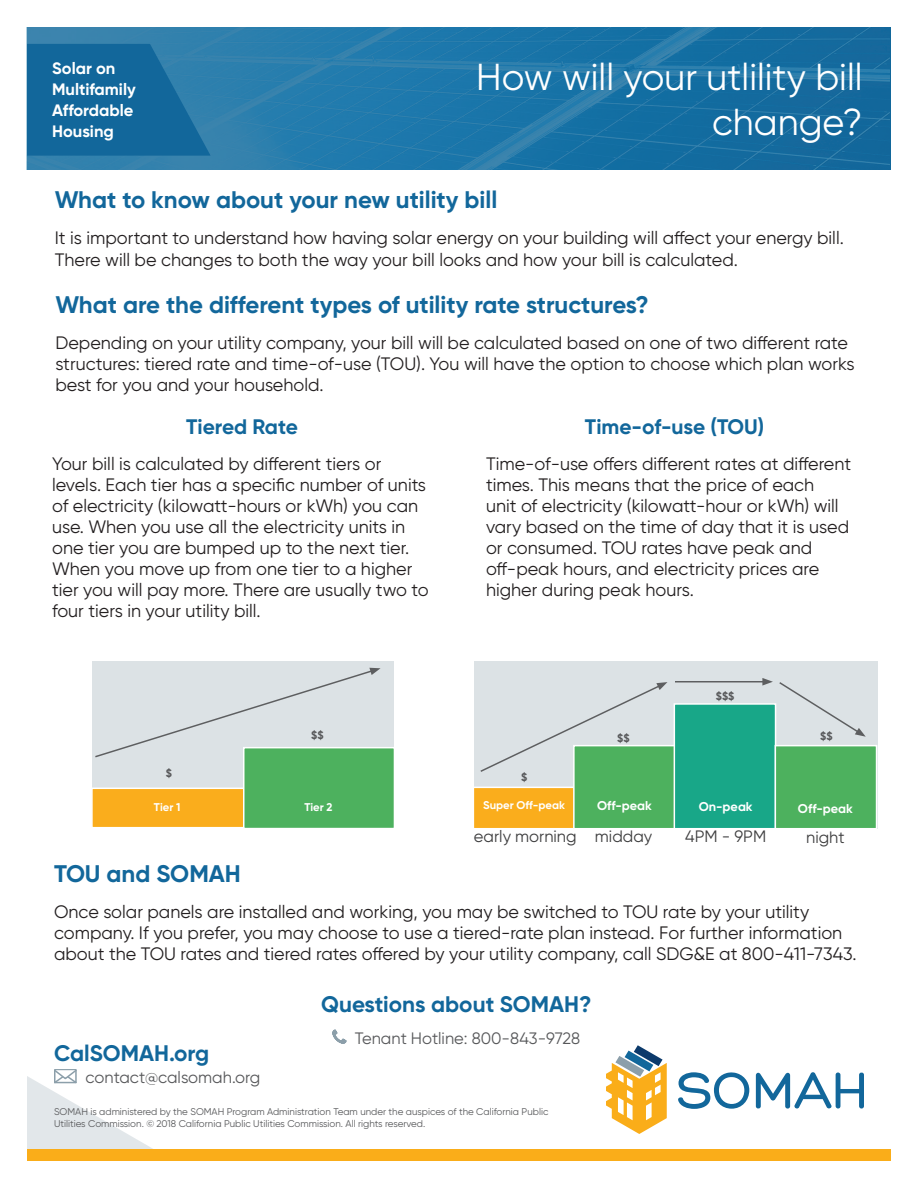
<style>
.page{position:relative;width:918px;height:1188px;background:#fff}
.page>*{position:absolute;margin:0;border:0;box-sizing:border-box;transform-origin:0 0}
.Header_Title{font:37.5px/45px "Gilroy";color:#fff;text-align:right}
.Body{font:700 24px "Gilroy";color:#12679b}
.t1{font:700 22.5px "Gilroy";color:#12679b}
.Body-2{font:700 21px "Gilroy";letter-spacing:-.005em;color:#12679b}
.Body-3{font:18px/21px "Gilroy";color:#231f20}
.t2{font:16.5px "Gilroy";color:#57585a}
.Header_SOMAH_name{font:700 16.5px/21px "Gilroy";color:#fff}
.Bullets_-_checkmark{font:16.5px "Gilroy";color:#3e3e3f}
.Bullets_-_checkmark-2{font:700 12.75px "Gilroy";color:#fff}
.Bullets_-_checkmark-3{font:700 11.25px "Gilroy";color:#fff}
.Bullets_-_checkmark-4{font:700 11.25px "Gilroy";color:#57585a}
.Footer_Disclaimer{font:9.75px/12px "Gilroy";color:#57585a}
</style>
<div class="page">
<img style="left:27px;top:27px;width:863px;height:143px">
<svg style="left:678px;top:1072px;width:71px;height:37px"></svg>
<svg style="left:756px;top:1072px;width:108px;height:37px"></svg>
<svg style="left:606px;top:1045px;width:61px;height:89px"></svg>
<div style="left:27px;top:1150px;width:864px;height:11px;background:#faad19"></div>
<svg style="left:27px;top:44px;width:184px;height:112px;background:#176b9e"></svg>
<svg style="left:27px;top:1069px;width:146px;height:81px"></svg>
<svg style="left:332px;top:1030px;width:14px;height:14px"></svg>
<div style="left:92px;top:662px;width:302px;height:166px;background:#dce2e5"></div>
<div style="left:91px;top:788px;width:155px;height:40px;background:#faad1c;border:2px solid #fff"></div>
<div style="left:243px;top:747px;width:152px;height:82px;background:#4db15e;border:2px solid #fff"></div>
<svg style="left:95px;top:668px;width:286px;height:91px"></svg>
<div style="left:474px;top:662px;width:403px;height:167px;background:#dce2e5"></div>
<div style="left:473px;top:787px;width:102px;height:42px;background:#faad1c;border:2px solid #fff"></div>
<div style="left:573px;top:745px;width:103px;height:84px;background:#4db15e;border:2px solid #fff"></div>
<div style="left:674px;top:703px;width:102px;height:126px;background:#18a788;border:2px solid #fff"></div>
<div style="left:775px;top:745px;width:102px;height:84px;background:#4db15e;border:2px solid #fff"></div>
<svg style="left:480px;top:682px;width:187px;height:91px"></svg>
<hr style="left:675px;top:681px;width:90px;height:1px;background:#3e3e3f">
<svg style="left:762px;top:678px;width:104px;height:59px"></svg>
<p class="Header_SOMAH_name" style="left:52px;top:58px;width:85px">Solar on<br>Multifamily<br>Affordable<br>Housing</p>
<p class="Header_Title" style="left:476px;top:54px;width:388px">How will your utlility bill change?</p>
<p class="Body" style="left:55px;top:185px;width:444px">What to know about your new utility bill</p>
<p class="Body-3" style="left:55px;top:227px;width:791px;line-height:21.6px">It is important to understand how having solar energy on your building will affect your energy bill.<br>There will be changes to both the way your bill looks and how your bill is calculated.</p>
<p class="Body" style="left:56px;top:289px;width:595px">What are the different types of utility rate structures?</p>
<p class="Body-3" style="left:56px;top:332px;width:801px">Depending on your utility company, your bill will be calculated based on one of two different rate structures: tiered rate and time-of-use (TOU). You will have the option to choose which plan works best for you and your household.</p>
<p class="Body-2" style="left:186px;top:414px;width:113px">Tiered Rate</p>
<p class="Body-3" style="left:52px;top:453px;width:378px">Your bill is calculated by different tiers or levels. Each tier has a specific number of units of electricity (kilowatt-hours or kWh) you can use. When you use all the electricity units in one tier you are bumped up to the next tier.<br>When you move up from one tier to a higher tier you will pay more. There are usually two to four tiers in your utility bill.</p>
<p class="Body-2" style="left:585px;top:414px;width:181px">Time-of-use (TOU)</p>
<p class="Body-3" style="left:486px;top:453px;width:367px">Time-of-use offers different rates at different times. This means that the price of each<br>unit of electricity (kilowatt-hour or kWh) will vary based on the time of day that it is used or consumed. TOU rates have peak and off-peak hours, and electricity prices are higher during peak hours.</p>
<p class="Bullets_-_checkmark-4" style="left:716px;top:689px;width:20px">$$$</p>
<p class="Bullets_-_checkmark-4" style="left:311px;top:728px;width:14px">$$</p>
<p class="Bullets_-_checkmark-4" style="left:617px;top:731px;width:14px">$$</p>
<p class="Bullets_-_checkmark-4" style="left:820px;top:729px;width:14px">$$</p>
<p class="Bullets_-_checkmark-4" style="left:166px;top:766px;width:8px">$</p>
<p class="Bullets_-_checkmark-4" style="left:521px;top:770px;width:8px">$</p>
<p class="Bullets_-_checkmark-3" style="left:154px;top:801px;width:28px">Tier 1</p>
<p class="Bullets_-_checkmark-3" style="left:304px;top:801px;width:30px">Tier 2</p>
<p class="Bullets_-_checkmark-3" style="left:483px;top:798px;width:83px">Super Off-peak</p>
<p class="Bullets_-_checkmark-2" style="left:597px;top:798px;width:56px">Off-peak</p>
<p class="Bullets_-_checkmark-2" style="left:699px;top:798px;width:55px">On-peak</p>
<p class="Bullets_-_checkmark-2" style="left:798px;top:800px;width:56px">Off-peak</p>
<p class="Bullets_-_checkmark" style="left:474px;top:826px;width:104px">early morning</p>
<p class="Bullets_-_checkmark" style="left:595px;top:826px;width:59px">midday</p>
<p class="Bullets_-_checkmark" style="left:685px;top:826px;width:83px">4PM - 9PM</p>
<p class="Bullets_-_checkmark" style="left:806px;top:827px;width:40px">night</p>
<p class="Body" style="left:54px;top:859px;width:188px">TOU and SOMAH</p>
<p class="Body-3" style="left:54px;top:901px;width:804px">Once solar panels are installed and working, you may be switched to TOU rate by your utility company. If you prefer, you may choose to use a tiered-rate plan instead. For further information about the TOU rates and tiered rates offered by your utility company, call SDG&amp;E at 800-411-7343.</p>
<p class="t1" style="left:54px;top:1039px;width:157px">CalSOMAH.org</p>
<p class="t2" style="left:85px;top:1067px;width:176px">contact@calsomah.org</p>
<p class="t1" style="left:321px;top:990px;width:272px">Questions about SOMAH?</p>
<p class="t2" style="left:355px;top:1028px;width:227px">Tenant Hotline: 800-843-9728</p>
<p class="Footer_Disclaimer" style="left:54px;top:1105px;width:496px">SOMAH is administered by the SOMAH Program Administration Team under the auspices of the California Public<br>Utilities Commission. © 2018 California Public Utilities Commission. All rights reserved.</p>
</div>
